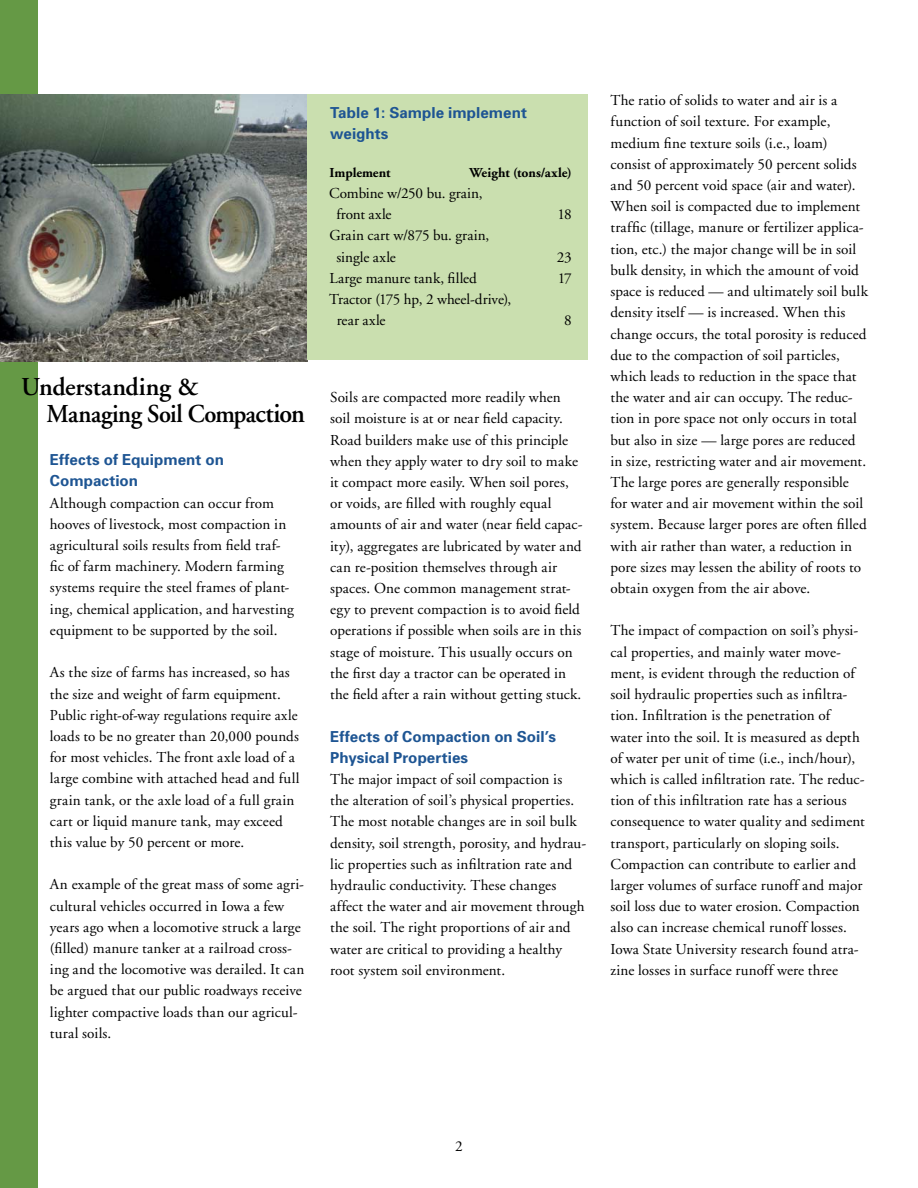
<style>
.page{position:relative;width:918px;height:1188px;background:#fff}
.page>*{position:absolute;margin:0;border:0;box-sizing:border-box;transform-origin:0 0}
.t1{font:600 25.8px/27.3px "Adobe Garamond";letter-spacing:-.015em;color:#000}
.t2{font:15.15px/21.1px "Adobe Garamond";letter-spacing:.005em;color:#000}
.t3{font:700 15.15px/21.1px "Univers";letter-spacing:.005em;color:#1e5593}
.t4{font:700 13.65px "Adobe Garamond";color:#000}
.s1{font-size:27.3px}
</style>
<div class="page">
<div style="left:0;top:0;width:37px;height:1188px;background:#659945"></div>
<img style="left:0;top:94px;width:308px;height:267px">
<div style="left:308px;top:94px;width:280px;height:266px;background:#cadfaf"></div>
<h1 class="t1" style="left:46px;top:375px;width:260px;text-indent:-25px">Understanding &amp;<br>Managing Soil Compa<span class="s1">ction</span></h1>
<p class="t3" style="left:50px;top:451px;width:176px">Effects of Equipment on<br>Compaction</p>
<p class="t2" style="left:50px;top:494px;width:246px">Although compaction can occur from hooves of livestock, most compaction in agricultural soils results from field traf&shy;fic of farm machinery. Modern farming systems require the steel frames of plant&shy;ing, chemical application, and harvesting equipment to be supported by the soil.</p>
<p class="t2" style="left:50px;top:663px;width:251px">As the size of farms has increased, so has the size and weight of farm equipment.<br>Public right-of-way regulations require axle loads to be no greater than 20,000 pounds for most vehicles. The front axle load of a large combine with attached head and full grain tank, or the axle load of a full grain cart or liquid manure tank, may exceed this value by 50 percent or more.</p>
<p class="t2" style="left:50px;top:875px;width:256px">An example of the great mass of some agri&shy;cultural vehicles occurred in Iowa a few years ago when a locomotive struck a large (filled) manure tanker at a railroad cross&shy;ing and the locomotive was derailed. It can be argued that our public roadways receive lighter compactive loads than our agricul&shy;tural soils.</p>
<p class="t3" style="left:330px;top:104px;width:198px">Table 1: Sample implement weights</p>
<p class="t4" style="left:329px;top:167px;width:63px">Implement</p>
<p class="t4" style="left:469px;top:167px;width:104px">Weight (tons/axle)</p>
<p class="t2" style="left:336px;top:184px;width:148px;text-indent:-7px">Combine w/250 bu. grain, front axle</p>
<p class="t2" style="left:558px;top:205px;width:16px">18</p>
<p class="t2" style="left:336px;top:226px;width:154px;text-indent:-7px">Grain cart w/875 bu. grain, single axle</p>
<p class="t2" style="left:557px;top:248px;width:17px">23</p>
<p class="t2" style="left:329px;top:269px;width:149px">Large manure tank, filled</p>
<p class="t2" style="left:558px;top:269px;width:16px">17</p>
<p class="t2" style="left:337px;top:290px;width:176px;text-indent:-8px">Tractor (175 hp, 2 wheel-drive), rear axle</p>
<p class="t2" style="left:564px;top:311px;width:9px">8</p>
<p class="t2" style="left:330px;top:388px;width:254px">Soils are compacted more readily when soil moisture is at or near field capacity.<br>Road builders make use of this principle when they apply water to dry soil to make it compact more easily. When soil pores, or voids, are filled with roughly equal amounts of air and water (near field capac&shy;ity), aggregates are lubricated by water and can re-position themselves through air spaces. One common management strat&shy;egy to prevent compaction is to avoid field operations if possible when soils are in this stage of moisture. This usually occurs on the first day a tractor can be operated in the field after a rain without getting stuck.</p>
<p class="t3" style="left:330px;top:727px;width:227px">Effects of Compaction on Soil’s<br>Physical Properties</p>
<p class="t2" style="left:330px;top:770px;width:257px">The major impact of soil compaction is<br>the alteration of soil’s physical properties.<br>The most notable changes are in soil bulk density, soil strength, porosity, and hydrau&shy;lic properties such as infiltration rate and hydraulic conductivity. These changes affect the water and air movement through the soil. The right proportions of air and water are critical to providing a healthy root system soil environment.</p>
<p class="t2" style="left:610px;top:91px;width:259px">The ratio of solids to water and air is a function of soil texture. For example, medium fine texture soils (i.e., loam) consist of approximately 50 percent solids and 50 percent void space (air and water).<br>When soil is compacted due to implement traffic (tillage, manure or fertilizer applica&shy;tion, etc.) the major change will be in soil bulk density, in which the amount of void space is reduced — and ultimately soil bulk density itself — is increased. When this change occurs, the total porosity is reduced due to the compaction of soil particles, which leads to reduction in the space that the water and air can occupy. The reduc&shy;tion in pore space not only occurs in total but also in size — large pores are reduced in size, restricting water and air movement.<br>The large pores are generally responsible for water and air movement within the soil system. Because larger pores are often filled with air rather than water, a reduction in pore sizes may lessen the ability of roots to obtain oxygen from the air above.</p>
<p class="t2" style="left:610px;top:621px;width:256px">The impact of compaction on soil’s physi&shy;cal properties, and mainly water move&shy;ment, is evident through the reduction of soil hydraulic properties such as infiltra&shy;tion. Infiltration is the penetration of water into the soil. It is measured as depth of water per unit of time (i.e., inch/hour), which is called infiltration rate. The reduc&shy;tion of this infiltration rate has a serious consequence to water quality and sediment transport, particularly on sloping soils.<br>Compaction can contribute to earlier and larger volumes of surface runoff and major soil loss due to water erosion. Compaction also can increase chemical runoff losses.<br>Iowa State University research found atra&shy;zine losses in surface runoff were three</p>
<p class="t2" style="left:455px;top:1137px;width:9px">2</p>
</div>
